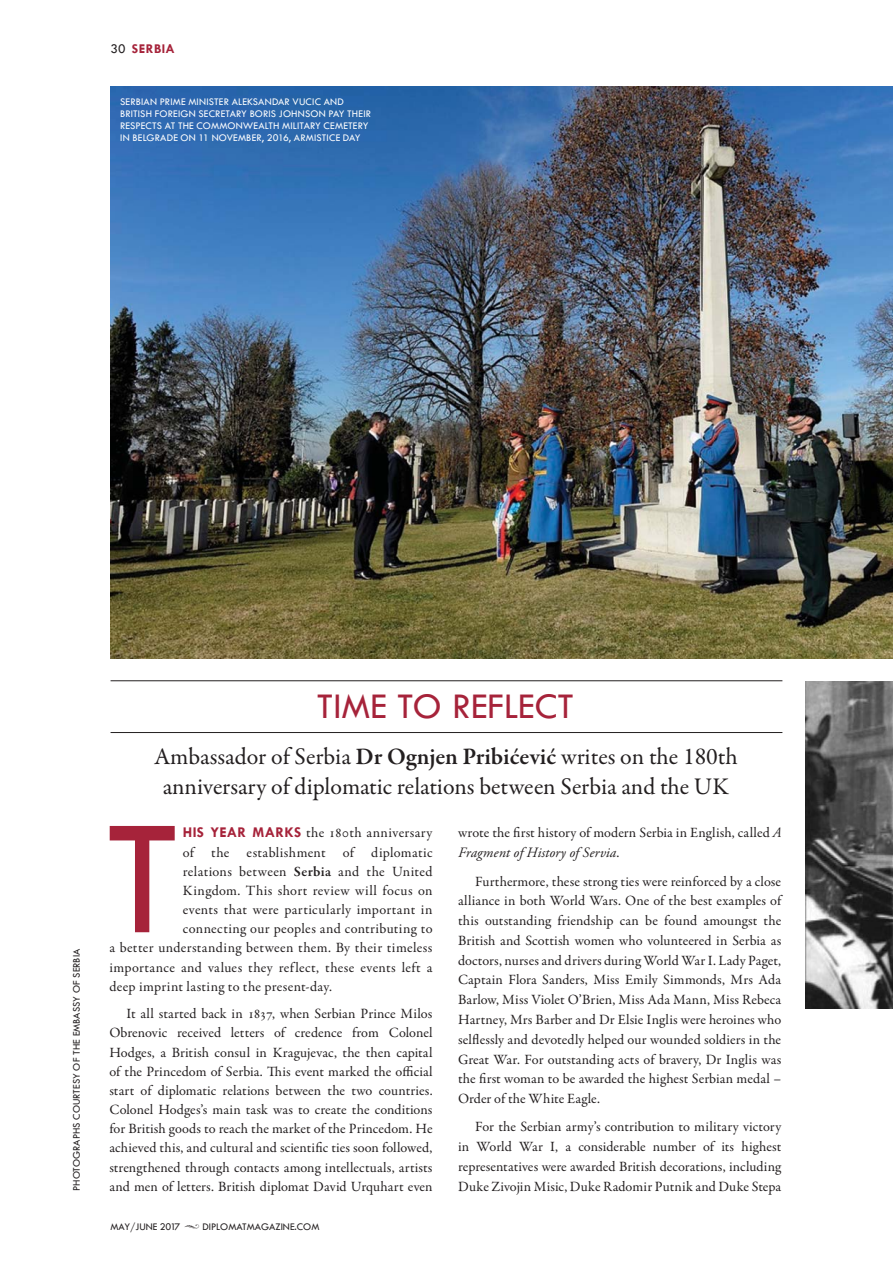
<style>
.page{position:relative;width:893px;height:1263px;background:#fff}
.page>*{position:absolute;margin:0;border:0;box-sizing:border-box;transform-origin:0 0}
.t1{font:170.85px "Tw Cen";color:#a6233a}
.t2{font:37.5px "Tw Cen";color:#a6233a}
.t3{font:24px/30px "Garamond Premr Pro";color:#231f20;text-align:center}
.t4{font:14.25px/19.8px "Garamond Premr Pro";letter-spacing:.02em;color:#231f20;text-align:justify}
.t5{font:italic 14.25px "Adobe Garamond Pro";letter-spacing:.01em;color:#231f20}
.t6{font:700 13.5px "Tw Cen";letter-spacing:.035em;color:#a6233a}
.t7{font:10.5px/12px "Tw Cen";letter-spacing:.015em;color:#fff}
.t8{font:10.5px "Tw Cen";color:#231f20}
.s1{font-weight:400;color:#231f20}
.s2{font-weight:600}
.s3{font-family:"Tw Cen";font-weight:700;font-size:15px;color:#a6233a}
.s4{font-family:"Type Embellishments One Let Plain"}
.s5{font-family:"Adobe Garamond Pro";font-style:italic}
.s6{font-family:"Garamond Premr Pro";font-style:normal}
</style>
<div class="page">
<img style="left:111px;top:86px;width:782px;height:572px">
<img style="left:806px;top:681px;width:87px;height:328px">
<hr style="left:111px;top:732px;width:671px;height:1px;background:#231f20">
<hr style="left:111px;top:680px;width:671px;height:1px;background:#231f20">
<p class="t6" style="left:111px;top:42px;width:66px"><span class="s1">30</span> SERBIA</p>
<p class="t7" style="left:120px;top:95px;width:253px">SERBIAN PRIME MINISTER ALEKSANDAR VUCIC AND BRITISH FOREIGN SECRETARY BORIS JOHNSON PAY THEIR RESPECTS AT THE COMMONWEALTH MILITARY CEMETERY IN BELGRADE ON 11 NOVEMBER, 2016, ARMISTICE DAY</p>
<p class="t8" style="left:71px;top:1191px;width:244px;rotate:-90deg">PHOTOGRAPHS COURTESY OF THE EMBASSY OF SERBIA</p>
<h2 class="t2" style="left:317px;top:686px;width:258px">TIME TO REFLECT</h2>
<h3 class="t3" style="left:154px;top:743px;width:585px">Ambassador of Serbia <span class="s2">Dr Ognjen Pribićević</span> writes on the 180th anniversary of diplomatic relations between Serbia and the UK</h3>
<h1 class="t1" style="left:105px;top:786px;width:76px">T</h1>
<p class="t4" style="left:183px;top:824px;width:251px"><span class="s3">HIS YEAR MARKS</span> the 180th anniversary</p>
<p class="t4" style="left:183px;top:843px;width:251px">of the establishment of diplomatic</p>
<p class="t4" style="left:183px;top:862px;width:251px">relations between <span class="s2">Serbia</span> and the United</p>
<p class="t4" style="left:183px;top:882px;width:251px">Kingdom. This short review will focus on</p>
<p class="t4" style="left:183px;top:901px;width:251px">events that were particularly important in</p>
<p class="t4" style="left:183px;top:920px;width:251px">connecting our peoples and contributing to</p>
<p class="t4" style="left:109px;top:939px;width:325px">a better understanding between them. By their timeless</p>
<p class="t4" style="left:109px;top:958px;width:325px">importance and values they reflect, these events left a</p>
<p class="t4" style="left:109px;top:977px;width:224px">deep imprint lasting to the present-day.</p>
<p class="t4" style="left:109px;top:1005px;width:325px;line-height:19.2px;text-indent:17px">It all started back in 1837, when Serbian Prince Milos Obrenovic received letters of credence from Colonel Hodges, a British consul in Kragujevac, the then capital of the Princedom of Serbia. This event marked the official start of diplomatic relations between the two countries.<br>Colonel Hodges’s main task was to create the conditions for British goods to reach the market of the Princedom. He achieved this, and cultural and scientific ties soon followed, strengthened through contacts among intellectuals, artists and men of letters. British diplomat David Urquhart even</p>
<p class="t8" style="left:111px;top:1221px;width:210px">MAY/JUNE 2017 <span class="s4">}</span> DIPLOMATMAGAZINE.COM</p>
<p class="t4" style="left:458px;top:824px;width:325px">wrote the first history of modern Serbia in English, called <span class="s5">A</span></p>
<p class="t5" style="left:458px;top:847px;width:163px">Fragment of History of Servia<span class="s6">.</span></p>
<p class="t4" style="left:458px;top:872px;width:325px;text-indent:17px">Furthermore, these strong ties were reinforced by a close alliance in both World Wars. One of the best examples of this outstanding friendship can be found amoungst the British and Scottish women who volunteered in Serbia as doctors, nurses and drivers during World War I. Lady Paget, Captain Flora Sanders, Miss Emily Simmonds, Mrs Ada Barlow, Miss Violet O’Brien, Miss Ada Mann, Miss Rebeca Hartney, Mrs Barber and Dr Elsie Inglis were heroines who selflessly and devotedly helped our wounded soldiers in the Great War. For outstanding acts of bravery, Dr Inglis was the first woman to be awarded the highest Serbian medal – Order of the White Eagle.</p>
<p class="t4" style="left:458px;top:1118px;width:325px;text-indent:17px">For the Serbian army’s contribution to military victory in World War I, a considerable number of its highest representatives were awarded British decorations, including Duke Zivojin Misic, Duke Radomir Putnik and Duke Stepa</p>
</div>
